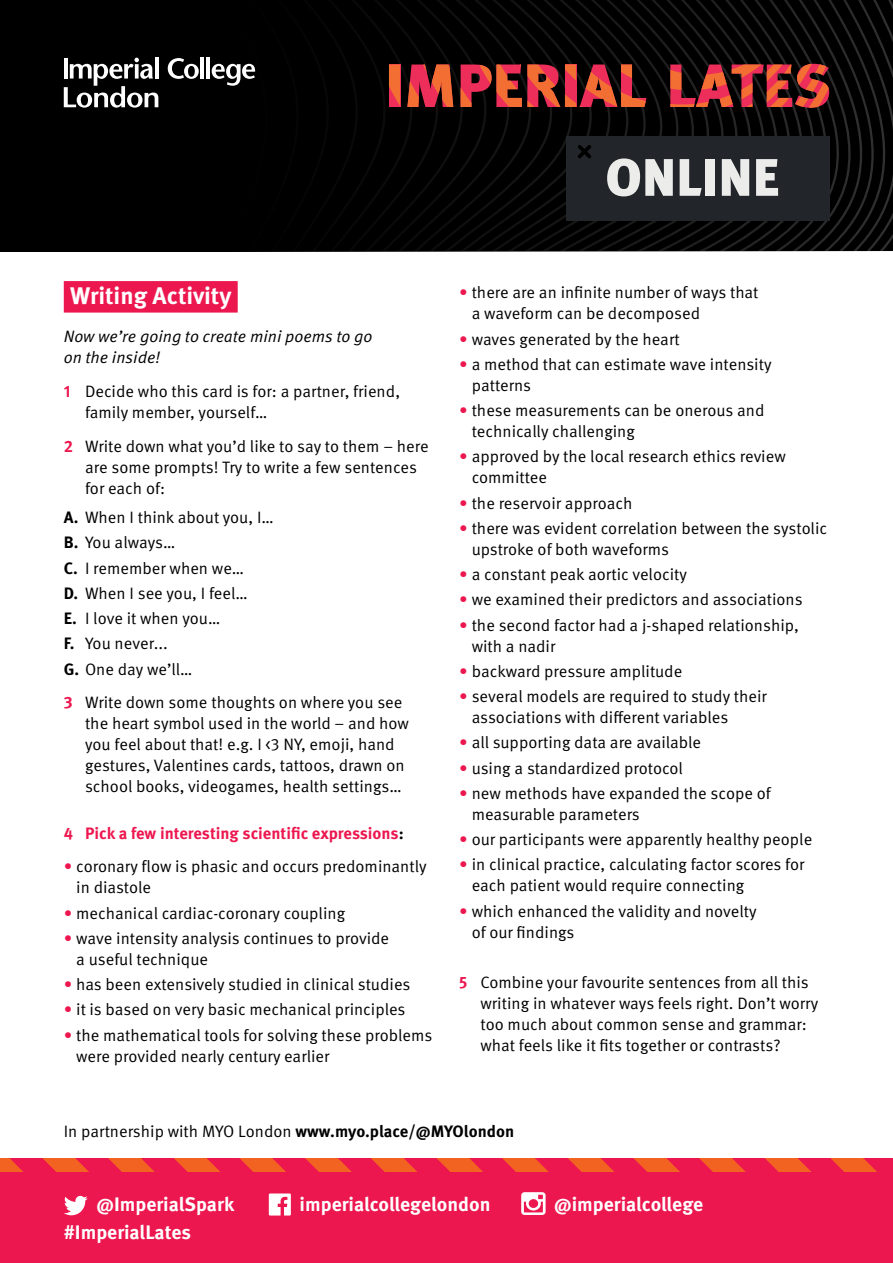
<style>
.page{position:relative;width:893px;height:1263px;background:#fff}
.page>*{position:absolute;margin:0;border:0;box-sizing:border-box;transform-origin:0 0}
.t1{font:700 24px "Meta OT";color:#fff}
.t2{font:700 19.5px "Meta OT";color:#fff}
.t3{font:16.5px/21px "Meta OT Norm";color:#000}
.t4{font:16.5px/21px "Meta OT Norm Ita";color:#000}
.t5{font:700 16.5px "Meta OT";color:#ed174f}
.s1{font-family:"Meta OT";font-weight:700;color:#ed174f}
.s2{font-family:"Meta OT";font-weight:700}
.s3{color:#000}
.s4{color:#ed174f}
</style>
<div class="page">
<div style="left:0;top:0;width:893px;height:251px;background:#000"></div>
<svg style="left:64px;top:0;width:829px;height:251px"></svg>
<div style="left:64px;top:281px;width:174px;height:32px;background:#ed174f"></div>
<div style="left:0;top:1159px;width:893px;height:104px;background:#ed174f"></div>
<svg style="left:0;top:1159px;width:876px;height:12px"></svg>
<svg style="left:64px;top:1196px;width:24px;height:19px"></svg>
<svg style="left:269px;top:1193px;width:22px;height:22px"></svg>
<svg style="left:521px;top:1192px;width:25px;height:23px"></svg>
<h1 class="t1" style="left:70px;top:281px;width:163px">Writing Activity</h1>
<p class="t4" style="left:64px;top:326px;width:310px">Now we’re going to create mini poems to go on the inside!</p>
<p class="t3" style="left:85px;top:381px;width:317px;text-indent:-21px"><span class="s1">1</span> Decide who this card is for: a partner, friend, family member, yourself…</p>
<p class="t3" style="left:85px;top:436px;width:345px;text-indent:-21px"><span class="s1">2</span> Write down what you’d like to say to them – here are some prompts! Try to write a few sentences for each of:</p>
<p class="t3" style="left:64px;top:505px;width:212px;line-height:25.2px"><span class="s2">A.</span> When I think about you, I…<br><span class="s2">B.</span> You always…<br><span class="s2">C.</span> I remember when we…<br><span class="s2">D.</span> When I see you, I feel…<br><span class="s2">E.</span> I love it when you…<br><span class="s2">F.</span> You never...<br><span class="s2">G.</span> One day we’ll…</p>
<p class="t3" style="left:85px;top:692px;width:325px;text-indent:-21px"><span class="s1">3</span> Write down some thoughts on where you see the heart symbol used in the world – and how you feel about that! e.g. I &lt;3 NY, emoji, hand gestures, Valentines cards, tattoos, drawn on school books, videogames, health settings…</p>
<p class="t5" style="left:64px;top:822px;width:341px">4 Pick a few interesting scientific expressions<span class="s3">:</span></p>
<p class="t3" style="left:76px;top:856px;width:352px;text-indent:-12px"><span class="s4">•</span> coronary flow is phasic and occurs predominantly in diastole</p>
<p class="t3" style="left:64px;top:903px;width:283px"><span class="s4">•</span> mechanical cardiac-coronary coupling</p>
<p class="t3" style="left:76px;top:928px;width:315px;text-indent:-12px"><span class="s4">•</span> wave intensity analysis continues to provide a useful technique</p>
<p class="t3" style="left:64px;top:974px;width:348px"><span class="s4">•</span> has been extensively studied in clinical studies</p>
<p class="t3" style="left:64px;top:999px;width:343px"><span class="s4">•</span> it is based on very basic mechanical principles</p>
<p class="t3" style="left:76px;top:1025px;width:358px;text-indent:-12px"><span class="s4">•</span> the mathematical tools for solving these problems were provided nearly century earlier</p>
<p class="t3" style="left:472px;top:282px;width:288px;text-indent:-12px"><span class="s4">•</span> there are an infinite number of ways that a waveform can be decomposed</p>
<p class="t3" style="left:459px;top:329px;width:222px"><span class="s4">•</span> waves generated by the heart</p>
<p class="t3" style="left:472px;top:354px;width:301px;text-indent:-12px"><span class="s4">•</span> a method that can estimate wave intensity patterns</p>
<p class="t3" style="left:472px;top:400px;width:294px;text-indent:-12px"><span class="s4">•</span> these measurements can be onerous and technically challenging</p>
<p class="t3" style="left:472px;top:446px;width:316px;text-indent:-12px"><span class="s4">•</span> approved by the local research ethics review committee</p>
<p class="t3" style="left:459px;top:493px;width:175px"><span class="s4">•</span> the reservoir approach</p>
<p class="t3" style="left:472px;top:518px;width:357px;text-indent:-12px"><span class="s4">•</span> there was evident correlation between the systolic upstroke of both waveforms</p>
<p class="t3" style="left:459px;top:564px;width:229px"><span class="s4">•</span> a constant peak aortic velocity</p>
<p class="t3" style="left:459px;top:589px;width:345px"><span class="s4">•</span> we examined their predictors and associations</p>
<p class="t3" style="left:472px;top:615px;width:329px;text-indent:-12px"><span class="s4">•</span> the second factor had a j-shaped relationship, with a nadir</p>
<p class="t3" style="left:459px;top:661px;width:225px"><span class="s4">•</span> backward pressure amplitude</p>
<p class="t3" style="left:472px;top:686px;width:297px;text-indent:-12px"><span class="s4">•</span> several models are required to study their associations with different variables</p>
<p class="t3" style="left:459px;top:732px;width:243px"><span class="s4">•</span> all supporting data are available</p>
<p class="t3" style="left:459px;top:758px;width:225px"><span class="s4">•</span> using a standardized protocol</p>
<p class="t3" style="left:472px;top:783px;width:301px;text-indent:-12px"><span class="s4">•</span> new methods have expanded the scope of measurable parameters</p>
<p class="t3" style="left:459px;top:829px;width:354px"><span class="s4">•</span> our participants were apparently healthy people</p>
<p class="t3" style="left:472px;top:854px;width:334px;text-indent:-12px"><span class="s4">•</span> in clinical practice, calculating factor scores for each patient would require connecting</p>
<p class="t3" style="left:472px;top:901px;width:287px;text-indent:-12px"><span class="s4">•</span> which enhanced the validity and novelty of our findings</p>
<p class="t3" style="left:480px;top:972px;width:339px;text-indent:-21px"><span class="s1">5</span> Combine your favourite sentences from all this writing in whatever ways feels right. Don’t worry too much about common sense and grammar: what feels like it fits together or contrasts?</p>
<p class="t3" style="left:64px;top:1121px;width:452px">In partnership with MYO London <span class="s2">www.myo.place/@MYOlondon</span></p>
<p class="t2" style="left:96px;top:1192px;width:139px">@ImperialSpark</p>
<p class="t2" style="left:300px;top:1192px;width:192px">imperialcollegelondon</p>
<p class="t2" style="left:554px;top:1192px;width:151px">@imperialcollege</p>
<p class="t2" style="left:64px;top:1220px;width:129px">#ImperialLates</p>
</div>
